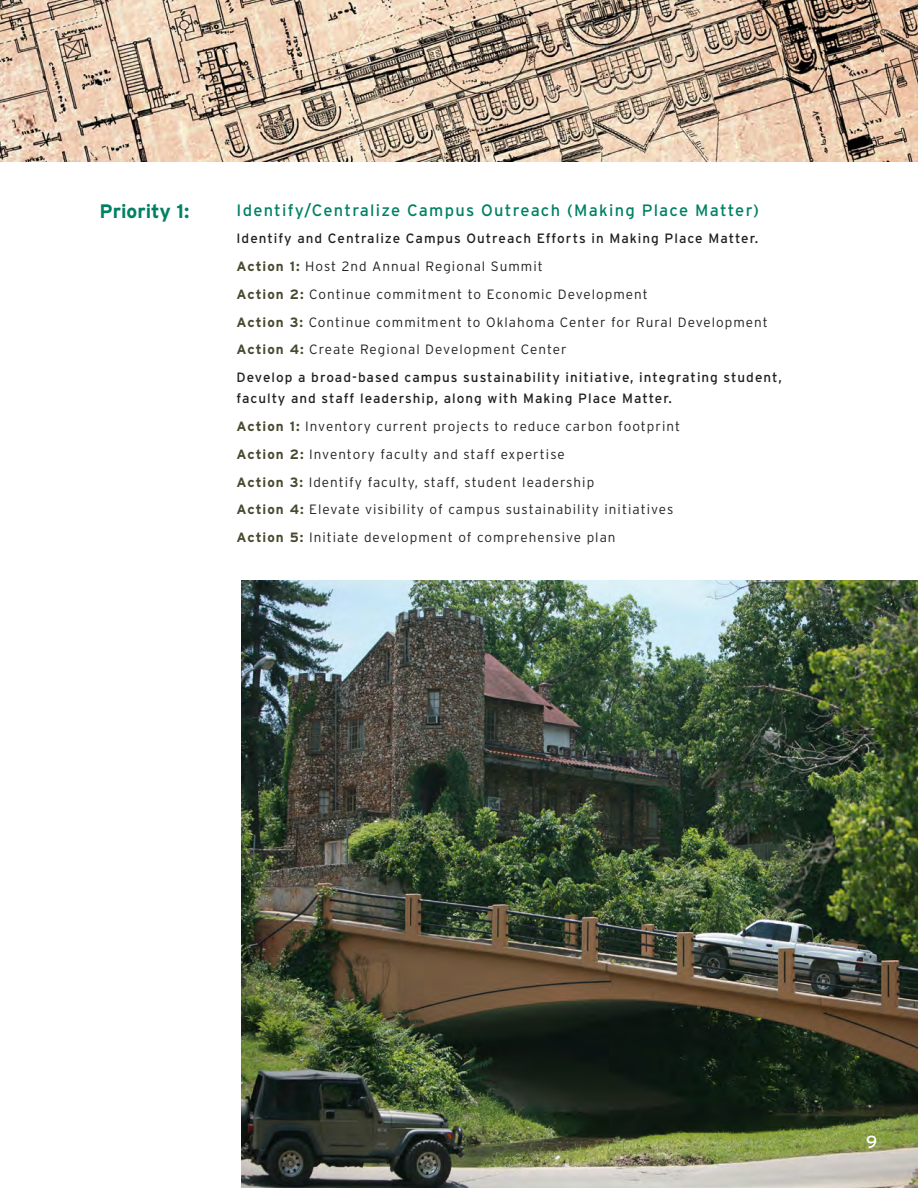
<style>
.page{position:relative;width:918px;height:1188px;background:#fff}
.page>*{position:absolute;margin:0;border:0;box-sizing:border-box;transform-origin:0 0}
.t1{font:700 19.5px "Interstate";color:#008164}
.t2{font:17.55px "Interstate";color:#fff}
.t3{font:16.5px "Interstate";letter-spacing:.075em;color:#008164}
.Priority_Body{font:300 13.5px "Interstate";letter-spacing:.075em;color:#231f20}
.Priority_Body-2{font:13.5px/21px "Interstate";letter-spacing:.075em;color:#231f20}
.s1{font-weight:700;color:#494930}
</style>
<div class="page">
<img style="left:0;top:0;width:918px;height:162px">
<img style="left:242px;top:580px;width:676px;height:608px">
<p class="t1" style="left:99px;top:200px;width:91px">Priority 1:</p>
<p class="t3" style="left:237px;top:200px;width:524px">Identify/Centralize Campus Outreach (Making Place Matter)</p>
<p class="Priority_Body-2" style="left:237px;top:228px;width:523px">Identify and Centralize Campus Outreach Efforts in Making Place Matter.</p>
<p class="Priority_Body" style="left:237px;top:259px;width:308px"><span class="s1">Action 1:</span> Host 2nd Annual Regional Summit</p>
<p class="Priority_Body" style="left:237px;top:287px;width:413px"><span class="s1">Action 2:</span> Continue commitment to Economic Development</p>
<p class="Priority_Body" style="left:237px;top:314px;width:533px"><span class="s1">Action 3:</span> Continue commitment to Oklahoma Center for Rural Development</p>
<p class="Priority_Body" style="left:237px;top:342px;width:332px"><span class="s1">Action 4:</span> Create Regional Development Center</p>
<p class="Priority_Body-2" style="left:237px;top:367px;width:547px">Develop a broad-based campus sustainability initiative, integrating student, faculty and staff leadership, along with Making Place Matter.</p>
<p class="Priority_Body" style="left:237px;top:419px;width:445px"><span class="s1">Action 1:</span> Inventory current projects to reduce carbon footprint</p>
<p class="Priority_Body" style="left:237px;top:446px;width:330px"><span class="s1">Action 2:</span> Inventory faculty and staff expertise</p>
<p class="Priority_Body" style="left:237px;top:474px;width:359px"><span class="s1">Action 3:</span> Identify faculty, staff, student leadership</p>
<p class="Priority_Body" style="left:237px;top:502px;width:438px"><span class="s1">Action 4:</span> Elevate visibility of campus sustainability initiatives</p>
<p class="Priority_Body" style="left:237px;top:530px;width:381px"><span class="s1">Action 5:</span> Initiate development of comprehensive plan</p>
<p class="t2" style="left:866px;top:1131px;width:13px">9</p>
</div>
